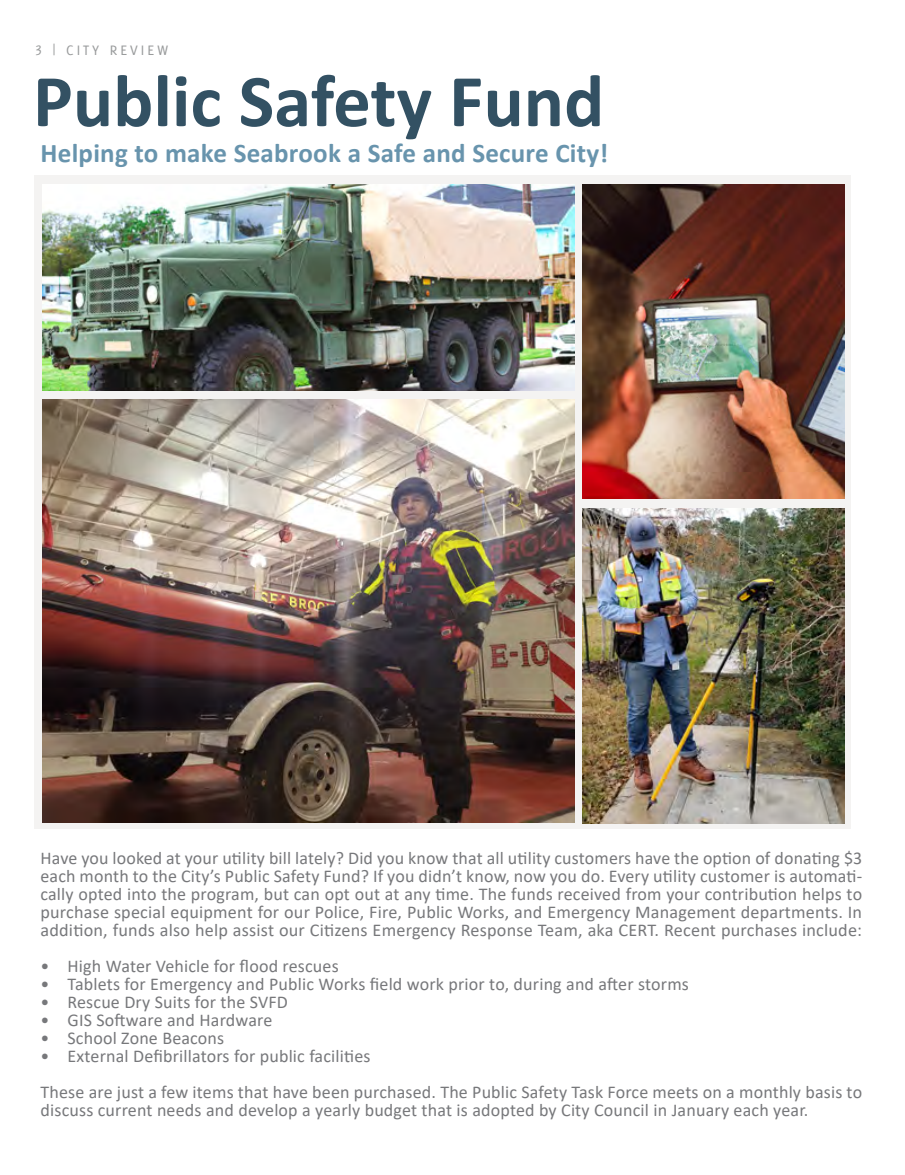
<style>
.page{position:relative;width:905px;height:1175px;background:#fff}
.page>*{position:absolute;margin:0;border:0;box-sizing:border-box;transform-origin:0 0}
.t1{font:700 75px "Calibri";color:#00263d}
.t2{font:700 27px "Calibri";letter-spacing:.01em;color:#6894ad}
.t3{font:18px/18px "Calibri";letter-spacing:.01em;color:#77787b;text-align:justify}
.t4{font:15px "Delicious Small Caps";letter-spacing:.2em;color:#999b9c}
</style>
<div class="page">
<div style="left:34px;top:176px;width:816px;height:653px;background:#f4f3f2"></div>
<img style="left:42px;top:184px;width:532px;height:207px">
<img style="left:42px;top:399px;width:532px;height:423px">
<img style="left:583px;top:184px;width:261px;height:315px">
<img style="left:583px;top:508px;width:261px;height:315px">
<p class="t4" style="left:35px;top:42px;width:134px">3 | CITY REVIEW</p>
<h1 class="t1" style="left:33px;top:53px;width:573px">Public Safety Fund</h1>
<h2 class="t2" style="left:40px;top:136px;width:569px">Helping to make Seabrook a Safe and Secure City!</h2>
<p class="t3" style="left:40px;top:849px;width:823px">Have you looked at your utility bill lately? Did you know that all utility customers have the option of donating $3 each month to the City’s Public Safety Fund? If you didn’t know, now you do. Every utility customer is automati&shy;cally opted into the program, but can opt out at any time. The funds received from your contribution helps to purchase special equipment for our Police, Fire, Public Works, and Emergency Management departments. In addition, funds also help assist our Citizens Emergency Response Team, aka CERT. Recent purchases include:</p>
<p class="t3" style="left:40px;top:957px;width:300px">• High Water Vehicle for flood rescues</p>
<p class="t3" style="left:40px;top:975px;width:650px">• Tablets for Emergency and Public Works field work prior to, during and after storms</p>
<p class="t3" style="left:40px;top:993px;width:249px">• Rescue Dry Suits for the SVFD</p>
<p class="t3" style="left:40px;top:1011px;width:233px">• GIS Software and Hardware</p>
<p class="t3" style="left:40px;top:1029px;width:185px">• School Zone Beacons</p>
<p class="t3" style="left:40px;top:1038px;width:823px;line-height:36px">• External Defibrillators for public facilities<br>These are just a few items that have been purchased. The Public Safety Task Force meets on a monthly basis to</p>
<p class="t3" style="left:40px;top:1101px;width:769px">discuss current needs and develop a yearly budget that is adopted by City Council in January each year.</p>
</div>
